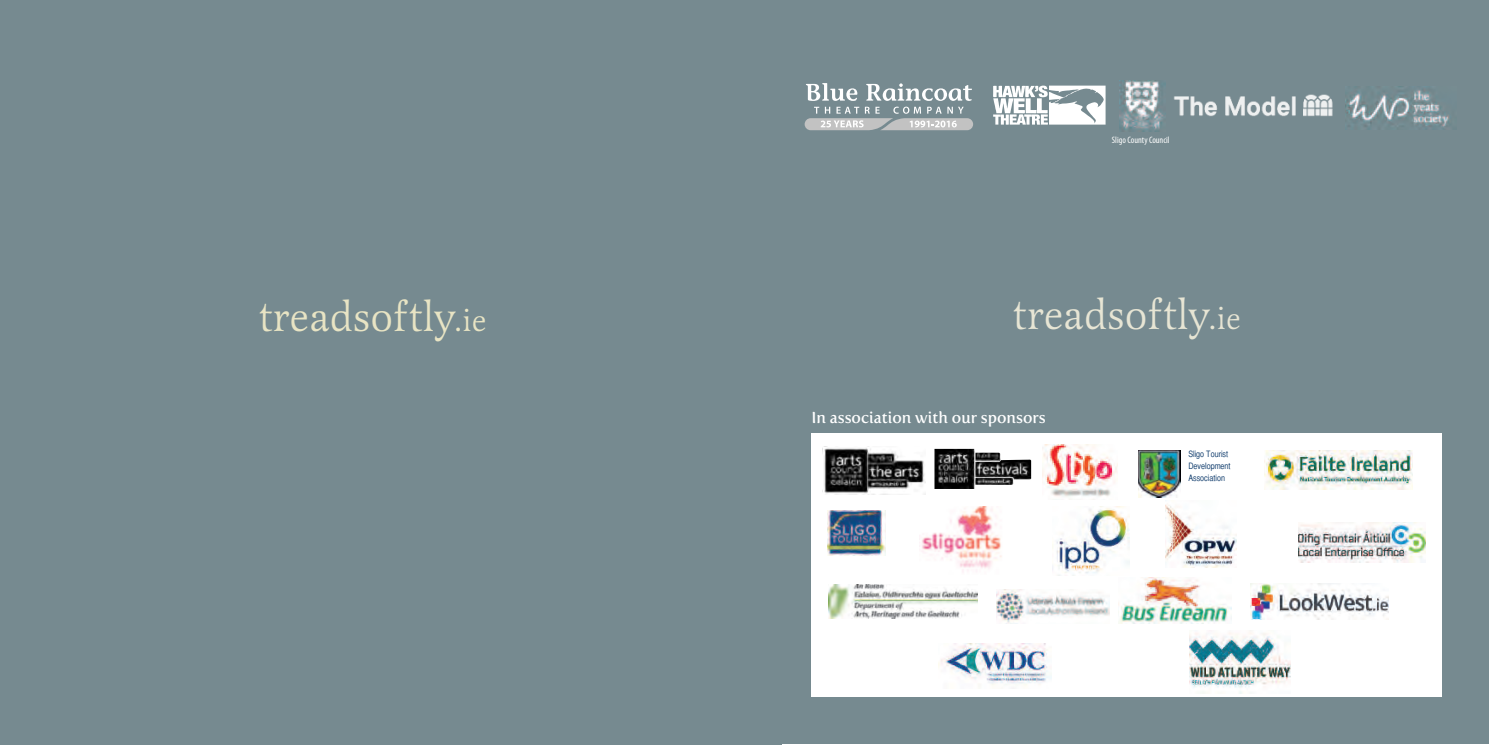
<style>
.page{position:relative;width:1489px;height:745px;background:#fff}
.page>*{position:absolute;margin:0;border:0;box-sizing:border-box;transform-origin:0 0}
.t1{font:42px "Latienne Swa T";color:#e8e4c4}
.t2{font:42px "Latienne Swa T";color:#e7e5d4}
.t3{font:15.75px "Fertigo Pro";color:#fff}
.t4{font:condensed 9.28px "Myriad Pro";color:#fff}
.t5{font:8.75px/12.2px "Helvetica CY Plain";color:#0c396a}
.s1{font-size:31.5px}
</style>
<div class="page">
<div style="left:0;top:0;width:781px;height:744px;background:#768a90"></div>
<div style="left:782px;top:0;width:706px;height:742px;background:#768a90"></div>
<div style="left:811px;top:433px;width:630px;height:263px;background:#fff"></div>
<img style="left:1264px;top:450px;width:148px;height:39px">
<img style="left:1042px;top:444px;width:75px;height:53px">
<img style="left:822px;top:446px;width:103px;height:48px">
<img style="left:1298px;top:522px;width:126px;height:40px">
<img style="left:1052px;top:506px;width:77px;height:68px">
<img style="left:1118px;top:577px;width:113px;height:45px">
<img style="left:1165px;top:500px;width:71px;height:67px">
<img style="left:828px;top:584px;width:149px;height:34px">
<img style="left:996px;top:589px;width:113px;height:34px">
<img style="left:1138px;top:450px;width:42px;height:46px">
<img style="left:827px;top:510px;width:58px;height:45px">
<img style="left:1250px;top:583px;width:137px;height:36px">
<img style="left:938px;top:643px;width:113px;height:43px">
<img style="left:1189px;top:630px;width:100px;height:63px">
<img style="left:919px;top:506px;width:83px;height:66px">
<img style="left:1119px;top:80px;width:46px;height:52px">
<svg style="left:806px;top:83px;width:51px;height:18px"></svg>
<svg style="left:866px;top:83px;width:105px;height:18px"></svg>
<svg style="left:804px;top:107px;width:169px;height:23px"></svg>
<img style="left:1173px;top:94px;width:160px;height:23px">
<img style="left:993px;top:85px;width:112px;height:39px">
<img style="left:1345px;top:90px;width:104px;height:39px">
<img style="left:934px;top:448px;width:97px;height:40px">
<p class="t4" style="left:1111px;top:136px;width:59px">Sligo County Council</p>
<h1 class="t1" style="left:258px;top:291px;width:230px">treadsoftly<span class="s1">.ie</span></h1>
<h1 class="t2" style="left:1012px;top:290px;width:230px">treadsoftly<span class="s1">.ie</span></h1>
<h2 class="t3" style="left:811px;top:412px;width:236px">In association with our sponsors</h2>
<p class="t5" style="left:1188px;top:447px;width:44px">Sligo Tourist<br>Development<br>Association</p>
</div>
